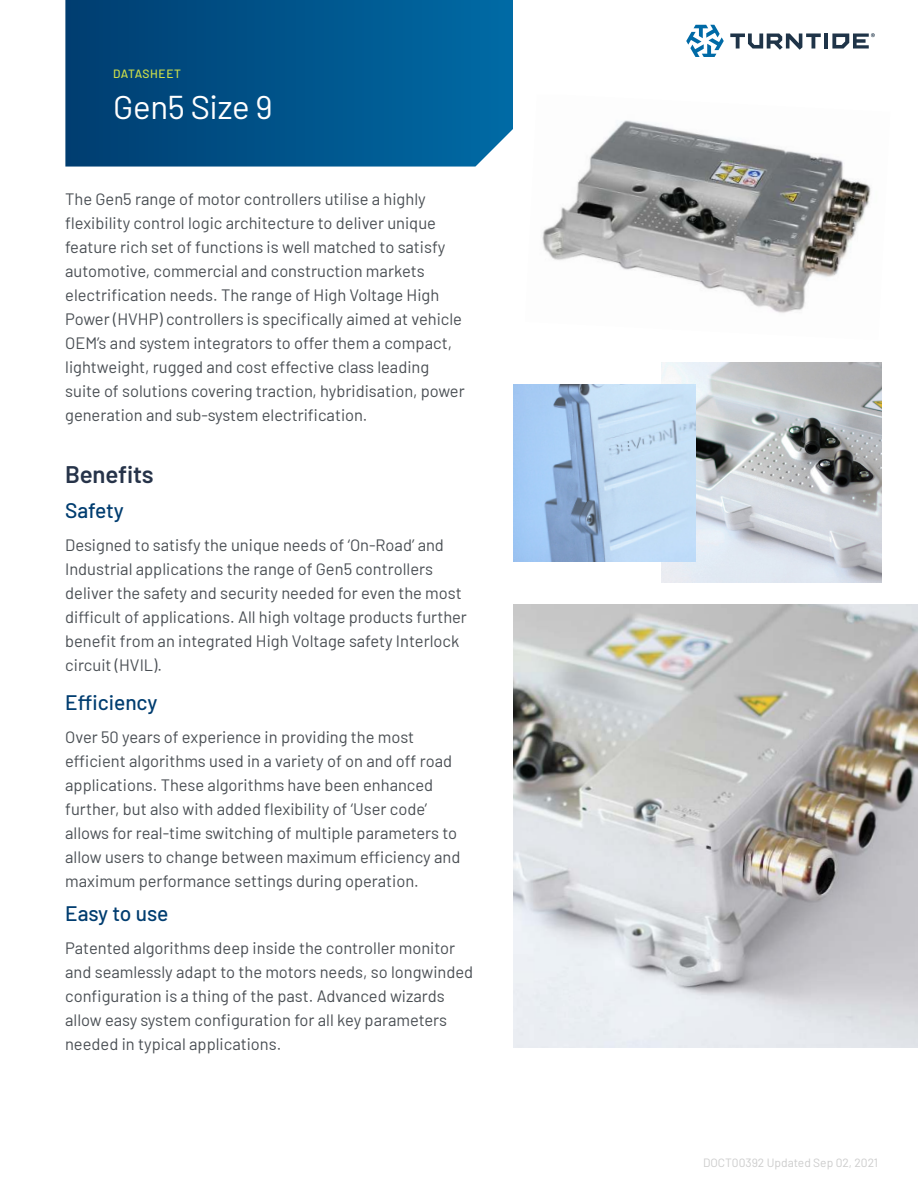
<style>
.page{position:relative;width:918px;height:1188px;background:#fff}
.page>*{position:absolute;margin:0;border:0;box-sizing:border-box;transform-origin:0 0}
.t1{font:33px "Barlow";letter-spacing:-.01em;color:#fff}
.t2{font:600 24px "Barlow";letter-spacing:-.01em;color:#263349}
.t3{font:500 21px "Barlow";color:#003d70}
.t4{font:16.5px/24px "Barlow";color:#4a4f54}
.t5{font:12px "Barlow";color:#ccc}
.t6{font:500 12px "Barlow";letter-spacing:.035em;color:#ccde4a}
</style>
<div class="page">
<svg style="left:686px;top:25px;width:38px;height:32px"></svg>
<hr style="left:825px;top:33px;width:3px;height:16px;background:#1f3448">
<svg style="left:730px;top:33px;width:91px;height:17px"></svg>
<svg style="left:832px;top:33px;width:43px;height:16px"></svg>
<svg style="left:65px;top:0;width:448px;height:167px;background:#03568c"></svg>
<img style="left:513px;top:605px;width:404px;height:442px">
<img style="left:542px;top:120px;width:329px;height:193px">
<img style="left:661px;top:362px;width:221px;height:221px">
<img style="left:513px;top:385px;width:182px;height:176px">
<p class="t6" style="left:113px;top:70px;width:69px">DATASHEET</p>
<h1 class="t1" style="left:113px;top:95px;width:161px">Gen5 Size 9</h1>
<p class="t4" style="left:65px;top:189px;width:401px">The Gen5 range of motor controllers utilise a highly flexibility control logic architecture to deliver unique feature rich set of functions is well matched to satisfy automotive, commercial and construction markets electrification needs. The range of High Voltage High Power (HVHP) controllers is specifically aimed at vehicle OEM’s and system integrators to offer them a compact, lightweight, rugged and cost effective class leading suite of solutions covering traction, hybridisation, power generation and sub-system electrification.</p>
<h2 class="t2" style="left:65px;top:457px;width:90px">Benefits</h2>
<p class="t3" style="left:65px;top:503px;width:60px">Safety</p>
<p class="t4" style="left:65px;top:532px;width:403px">Designed to satisfy the unique needs of ‘On-Road’ and Industrial applications the range of Gen5 controllers deliver the safety and security needed for even the most difficult of applications. All high voltage products further benefit from an integrated High Voltage safety Interlock circuit (HVIL).</p>
<p class="t3" style="left:65px;top:687px;width:94px">Efficiency</p>
<p class="t4" style="left:65px;top:724px;width:397px">Over 50 years of experience in providing the most efficient algorithms used in a variety of on and off road applications. These algorithms have been enhanced further, but also with added flexibility of ‘User code’ allows for real-time switching of multiple parameters to allow users to change between maximum efficiency and maximum performance settings during operation.</p>
<p class="t3" style="left:65px;top:907px;width:105px">Easy to use</p>
<p class="t4" style="left:65px;top:935px;width:409px">Patented algorithms deep inside the controller monitor and seamlessly adapt to the motors needs, so longwinded configuration is a thing of the past. Advanced wizards allow easy system configuration for all key parameters needed in typical applications.</p>
<p class="t5" style="left:703px;top:1154px;width:177px">DOCT00392 Updated Sep 02, 2021</p>
</div>
